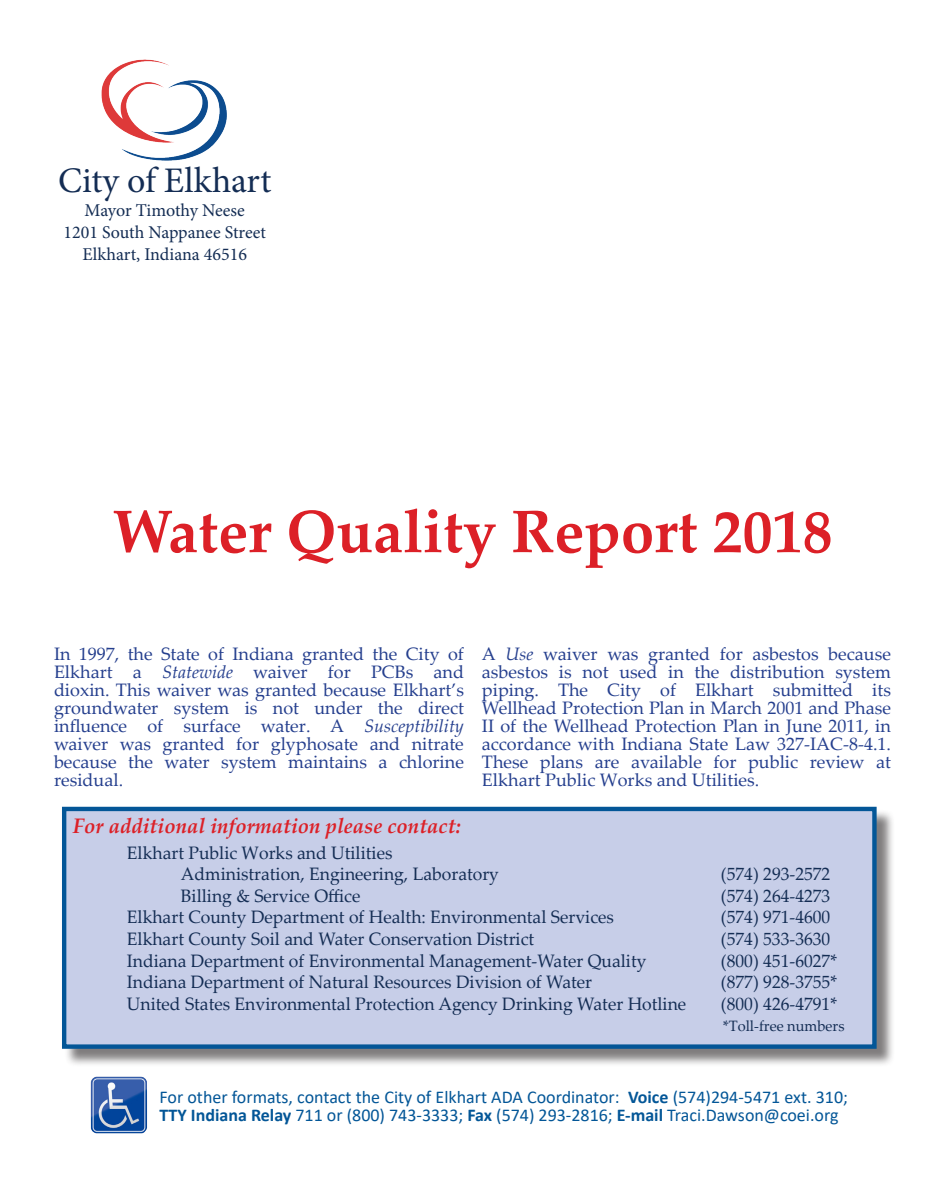
<style>
.page{position:relative;width:945px;height:1188px;background:#fff}
.page>*{position:absolute;margin:0;border:0;box-sizing:border-box;transform-origin:0 0}
.t1{font:700 60px "Palatino Linotype";color:#dc2027}
.t2{font:36px "Minion Pro";color:#142d54}
.t3{font:italic 700 21px "Palatino Linotype";color:#dc2027}
.t4{font:18px/18px "Palatino Linotype";color:#253f8e;text-align:justify}
.t5{font:18px "Palatino Linotype";color:#142d54}
.Story_Text{font:18px/18px "Calibri";color:#035697}
.t6{font:18px "Minion Pro";color:#142d54}
.t7{font:15px "Palatino Linotype";color:#142d54}
.s1{font-style:italic}
.s2{font-weight:700}
</style>
<div class="page">
<div style="left:64px;top:809px;width:831px;height:259px;background:#231f20;opacity:.58"></div>
<div style="left:64px;top:809px;width:810px;height:238px;background:#c7cee8"></div>
<div style="left:62px;top:807px;width:815px;height:242px;border:4px solid #035697"></div>
<img style="left:90px;top:1077px;width:57px;height:56px">
<img style="left:101px;top:59px;width:126px;height:102px">
<p class="t2" style="left:58px;top:156px;width:215px">City of Elkhart</p>
<p class="t6" style="left:85px;top:199px;width:162px">Mayor Timothy Neese</p>
<p class="t6" style="left:64px;top:220px;width:204px">1201 South Nappanee Street</p>
<p class="t6" style="left:82px;top:242px;width:166px">Elkhart, Indiana 46516</p>
<p class="t1" style="left:112px;top:489px;width:722px">Water Quality Report 2018</p>
<p class="t4" style="left:54px;top:644px;width:412px">In 1997, the State of Indiana granted the City of Elkhart a <span class="s1">Statewide</span> waiver for PCBs and dioxin. This waiver was granted because Elkhart’s groundwater system is not under the direct influence of surface water. A <span class="s1">Susceptibility </span>waiver was granted for glyphosate and nitrate because the water system maintains a chlorine residual.</p>
<p class="t4" style="left:482px;top:644px;width:411px">A <span class="s1">Use</span> waiver was granted for asbestos because asbestos is not used in the distribution system piping. The City of Elkhart submitted its Wellhead Protection Plan in March 2001 and Phase II of the Wellhead Protection Plan in June 2011, in accordance with Indiana State Law 327-IAC-8-4.1.<br>These plans are available for public review at Elkhart Public Works and Utilities.</p>
<p class="t3" style="left:73px;top:811px;width:389px">For additional information please contact:</p>
<p class="t5" style="left:127px;top:840px;width:267px">Elkhart Public Works and Utilities</p>
<p class="t5" style="left:181px;top:861px;width:320px">Administration, Engineering, Laboratory</p>
<p class="t5" style="left:721px;top:861px;width:111px">(574) 293-2572</p>
<p class="t5" style="left:181px;top:883px;width:181px">Billing &amp; Service Office</p>
<p class="t5" style="left:721px;top:883px;width:111px">(574) 264-4273</p>
<p class="t5" style="left:127px;top:904px;width:489px">Elkhart County Department of Health: Environmental Services</p>
<p class="t5" style="left:721px;top:904px;width:111px">(574) 971-4600</p>
<p class="t5" style="left:127px;top:926px;width:409px">Elkhart County Soil and Water Conservation District</p>
<p class="t5" style="left:721px;top:926px;width:111px">(574) 533-3630</p>
<p class="t5" style="left:127px;top:948px;width:521px">Indiana Department of Environmental Management-Water Quality</p>
<p class="t5" style="left:721px;top:948px;width:118px">(800) 451-6027*</p>
<p class="t5" style="left:127px;top:969px;width:467px">Indiana Department of Natural Resources Division of Water</p>
<p class="t5" style="left:721px;top:969px;width:118px">(877) 928-3755*</p>
<p class="t5" style="left:127px;top:991px;width:561px">United States Environmental Protection Agency Drinking Water Hotline</p>
<p class="t5" style="left:721px;top:991px;width:118px">(800) 426-4791*</p>
<p class="t7" style="left:723px;top:1016px;width:123px">*Toll-free numbers</p>
<p class="Story_Text" style="left:160px;top:1087px;width:690px">For other formats, contact the City of Elkhart ADA Coordinator: <span class="s2">Voice</span> (574)294-5471 ext. 310;<br><span class="s2">TTY Indiana Relay</span> 711 or (800) 743-3333; <span class="s2">Fax</span> (574) 293-2816; <span class="s2">E-mail</span> Traci.Dawson@coei.org</p>
</div>
